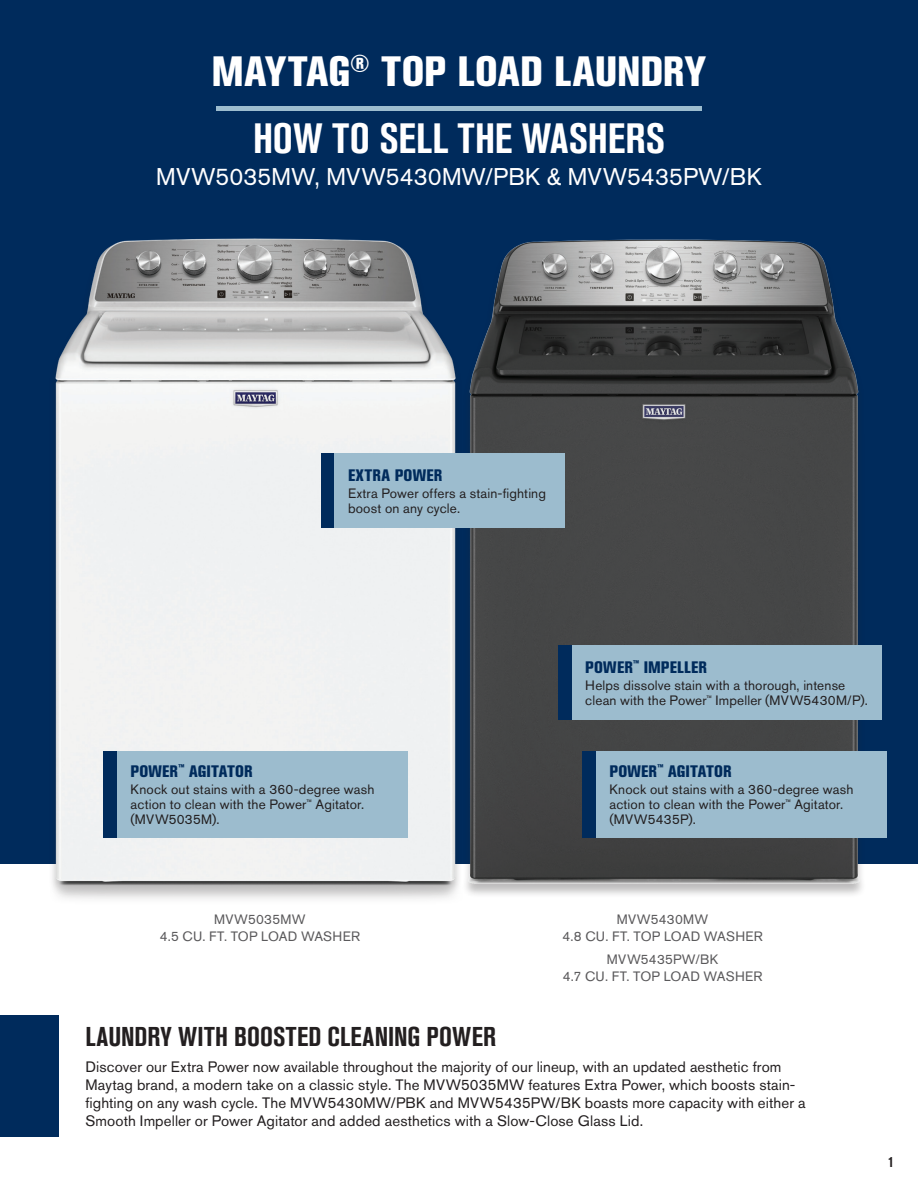
<style>
.page{position:relative;width:918px;height:1188px;background:#fff}
.page>*{position:absolute;margin:0;border:0;box-sizing:border-box;transform-origin:0 0}
.t1{font:800 condensed 42px "Akzidenz Grotesk BE";color:#fff}
.t2{font:700 condensed 42px "Akzidenz Grotesk BE";color:#fff}
.Subhead_2{font:700 condensed 27px "Akzidenz Grotesk BE";letter-spacing:.01em;color:#231f20}
.H3_-_Model{font:24px "Akzidenz Grotesk BE";letter-spacing:.005em;color:#fff}
.Feature_Names{font:800 condensed 16.5px "Akzidenz Grotesk BE";letter-spacing:.01em;color:#002b5c}
.Copy{font:15px/18px "Akzidenz Grotesk BE";letter-spacing:.01em;color:#231f20}
.t3{font:700 condensed 15px "Akzidenz Grotesk BE";color:#231f20}
.feature_copy_front{font:13.5px/15px "Akzidenz Grotesk BE";letter-spacing:.01em;color:#231f20}
.Model___and_Size{font:13.5px "Akzidenz Grotesk BE";letter-spacing:.015em;color:#5a595b}
</style>
<div class="page">
<div style="left:0;top:0;width:918px;height:864px;background:#002b5c"></div>
<img style="left:52px;top:238px;width:395px;height:661px">
<img style="left:447px;top:239px;width:434px;height:658px">
<div style="left:0;top:1016px;width:58px;height:121px;background:#002b5c"></div>
<hr style="left:216px;top:106px;width:486px;height:4px;background:#9cbcce">
<div style="left:321px;top:454px;width:14px;height:74px;background:#002b5c"></div>
<div style="left:335px;top:454px;width:230px;height:74px;background:#9cbcce"></div>
<div style="left:558px;top:646px;width:14px;height:74px;background:#002b5c"></div>
<div style="left:572px;top:646px;width:309px;height:74px;background:#9cbcce"></div>
<div style="left:583px;top:751px;width:13px;height:87px;background:#002b5c"></div>
<div style="left:596px;top:751px;width:290px;height:87px;background:#9cbcce"></div>
<div style="left:104px;top:751px;width:13px;height:87px;background:#002b5c"></div>
<div style="left:117px;top:751px;width:290px;height:87px;background:#9cbcce"></div>
<h1 class="t1" style="left:212px;top:47px;width:496px">MAYTAG<sup>®</sup> TOP LOAD LAUNDRY</h1>
<h2 class="t2" style="left:253px;top:114px;width:413px">HOW TO SELL THE WASHERS</h2>
<p class="H3_-_Model" style="left:156px;top:162px;width:607px">MVW5035MW, MVW5430MW/PBK &amp; MVW5435PW/BK</p>
<p class="Feature_Names" style="left:348px;top:465px;width:96px">EXTRA POWER</p>
<p class="feature_copy_front" style="left:348px;top:486px;width:199px">Extra Power offers a stain-fighting boost on any cycle.</p>
<p class="Feature_Names" style="left:131px;top:762px;width:124px">POWER<sup>™</sup> AGITATOR</p>
<p class="feature_copy_front" style="left:131px;top:782px;width:245px">Knock out stains with a 360-degree wash action to clean with the Power<sup>™</sup> Agitator. (MVW5035M).</p>
<p class="Feature_Names" style="left:585px;top:658px;width:123px">POWER<sup>™</sup> IMPELLER</p>
<p class="feature_copy_front" style="left:585px;top:678px;width:284px">Helps dissolve stain with a thorough, intense clean with the Power<sup>™</sup> Impeller (MVW5430M/P).</p>
<p class="Feature_Names" style="left:610px;top:762px;width:124px">POWER<sup>™</sup> AGITATOR</p>
<p class="feature_copy_front" style="left:610px;top:782px;width:245px">Knock out stains with a 360-degree wash action to clean with the Power<sup>™</sup> Agitator. (MVW5435P).</p>
<p class="Model___and_Size" style="left:214px;top:912px;width:93px">MVW5035MW</p>
<p class="Model___and_Size" style="left:160px;top:928px;width:202px">4.5 CU. FT. TOP LOAD WASHER</p>
<p class="Model___and_Size" style="left:617px;top:912px;width:93px">MVW5430MW</p>
<p class="Model___and_Size" style="left:562px;top:928px;width:202px">4.8 CU. FT. TOP LOAD WASHER</p>
<p class="Model___and_Size" style="left:607px;top:952px;width:113px">MVW5435PW/BK</p>
<p class="Model___and_Size" style="left:563px;top:968px;width:201px">4.7 CU. FT. TOP LOAD WASHER</p>
<p class="Subhead_2" style="left:85px;top:1021px;width:412px">LAUNDRY WITH BOOSTED CLEANING POWER</p>
<p class="Copy" style="left:85px;top:1058px;width:722px">Discover our Extra Power now available throughout the majority of our lineup, with an updated aesthetic from Maytag brand, a modern take on a classic style. The MVW5035MW features Extra Power, which boosts stain&shy;fighting on any wash cycle. The MVW5430MW/PBK and MVW5435PW/BK boasts more capacity with either a Smooth Impeller or Power Agitator and added aesthetics with a Slow-Close Glass Lid.</p>
<p class="t3" style="left:888px;top:1153px;width:7px">1</p>
</div>
